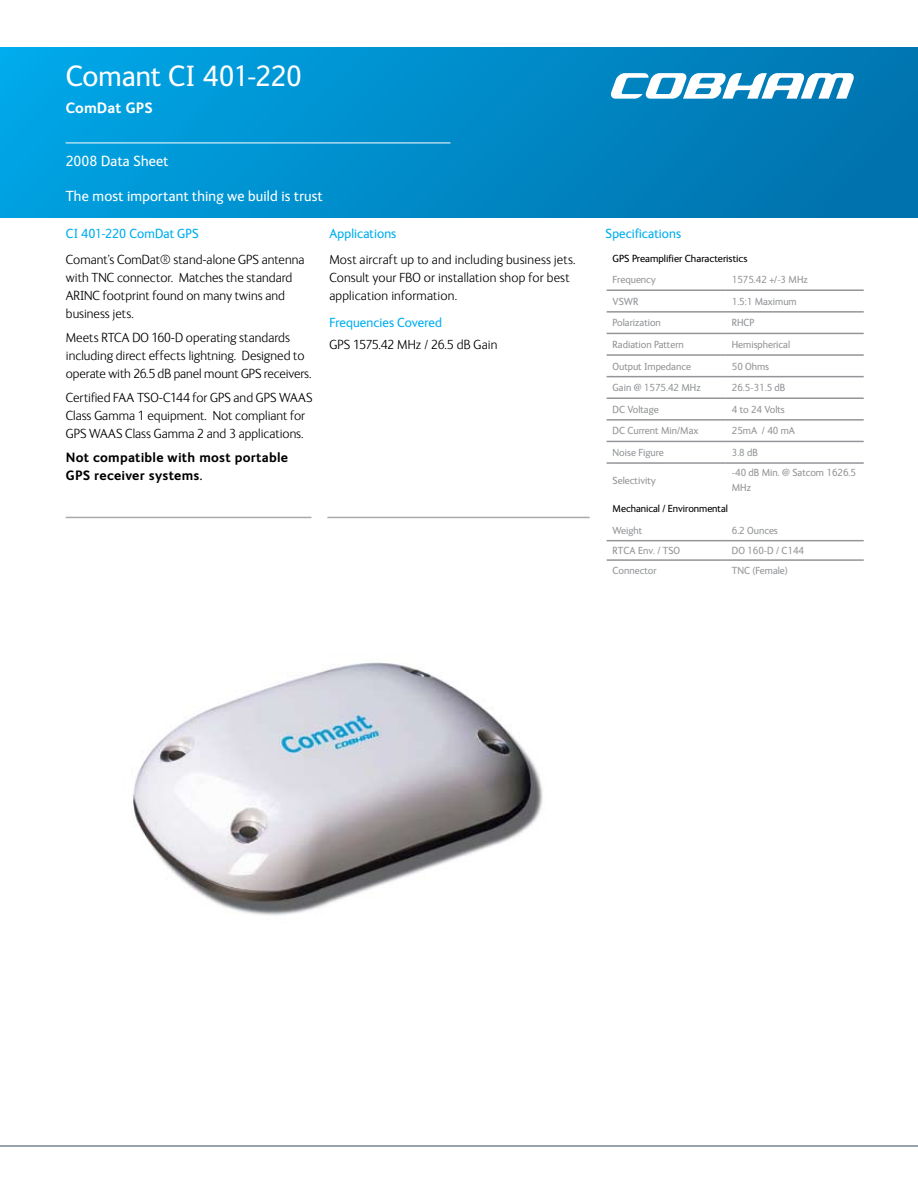
<style>
.page{position:relative;width:918px;height:1188px;background:#fff}
.page>*{position:absolute;margin:0;border:0;box-sizing:border-box;transform-origin:0 0}
.t1{font:30px "FS Ingrid";letter-spacing:.005em;color:#fff}
.t2{font:15px "FS Ingrid";letter-spacing:.015em;color:#fff}
.t3{font:700 15px "FS Ingrid";letter-spacing:.01em;color:#fff}
.t4{font:300 13.5px/18px "FS Ingrid";color:#000}
.t5{font:13.5px "FS Ingrid";letter-spacing:.01em;color:#00aeef}
.t6{font:700 13.5px/18px "FS Ingrid";letter-spacing:.015em;color:#000}
.t7{font:10.5px/15px "FS Ingrid";color:#939598}
.t8{font:10.5px "FS Ingrid";color:#000}
</style>
<div class="page">
<hr style="left:66px;top:517px;width:245px;height:1px;background:#a7a9ac">
<hr style="left:327px;top:517px;width:263px;height:1px;background:#a7a9ac">
<hr style="left:0;top:1146px;width:918px;height:1px;background:#95a3ab">
<div style="left:0;top:48px;width:918px;height:170px;background:linear-gradient(to right,#02a5e5,#0071ac)"></div>
<svg style="left:610px;top:73px;width:245px;height:26px"></svg>
<hr style="left:66px;top:143px;width:384px;height:1px;background:#fff">
<hr style="left:607px;top:289px;width:119px;height:2px;background:#939598">
<hr style="left:726px;top:289px;width:138px;height:2px;background:#939598">
<hr style="left:607px;top:311px;width:119px;height:2px;background:#939598">
<hr style="left:726px;top:311px;width:138px;height:2px;background:#939598">
<hr style="left:607px;top:333px;width:119px;height:1px;background:#939598">
<hr style="left:726px;top:333px;width:138px;height:1px;background:#939598">
<hr style="left:607px;top:354px;width:119px;height:2px;background:#939598">
<hr style="left:726px;top:354px;width:138px;height:2px;background:#939598">
<hr style="left:607px;top:376px;width:119px;height:1px;background:#939598">
<hr style="left:726px;top:376px;width:138px;height:1px;background:#939598">
<hr style="left:607px;top:397px;width:119px;height:2px;background:#939598">
<hr style="left:726px;top:397px;width:138px;height:2px;background:#939598">
<hr style="left:607px;top:419px;width:119px;height:2px;background:#939598">
<hr style="left:726px;top:419px;width:138px;height:2px;background:#939598">
<hr style="left:607px;top:441px;width:119px;height:1px;background:#939598">
<hr style="left:726px;top:441px;width:138px;height:1px;background:#939598">
<hr style="left:607px;top:462px;width:119px;height:2px;background:#939598">
<hr style="left:726px;top:462px;width:138px;height:2px;background:#939598">
<hr style="left:607px;top:540px;width:119px;height:1px;background:#939598">
<hr style="left:726px;top:540px;width:138px;height:1px;background:#939598">
<hr style="left:607px;top:559px;width:119px;height:2px;background:#939598">
<hr style="left:726px;top:559px;width:138px;height:2px;background:#939598">
<img style="left:131px;top:662px;width:412px;height:253px">
<h1 class="t1" style="left:66px;top:61px;width:238px">Comant CI 401-220</h1>
<p class="t3" style="left:66px;top:99px;width:89px">ComDat GPS</p>
<p class="t2" style="left:66px;top:153px;width:104px">2008 Data Sheet</p>
<p class="t2" style="left:66px;top:188px;width:258px">The most important thing we build is trust</p>
<p class="t5" style="left:66px;top:226px;width:134px">CI 401-220 ComDat GPS</p>
<p class="t4" style="left:66px;top:251px;width:240px">Comant’s ComDat® stand-alone GPS antenna with TNC connector. Matches the standard ARINC footprint found on many twins and business jets.</p>
<p class="t4" style="left:66px;top:329px;width:247px">Meets RTCA DO 160-D operating standards including direct effects lightning. Designed to operate with 26.5 dB panel mount GPS receivers.</p>
<p class="t4" style="left:66px;top:389px;width:248px">Certified FAA TSO-C144 for GPS and GPS WAAS<br>Class Gamma 1 equipment. Not compliant for<br>GPS WAAS Class Gamma 2 and 3 applications.</p>
<p class="t6" style="left:66px;top:449px;width:224px">Not compatible with most portable<br>GPS receiver systems.</p>
<p class="t5" style="left:329px;top:226px;width:69px">Applications</p>
<p class="t4" style="left:329px;top:251px;width:248px">Most aircraft up to and including business jets.<br>Consult your FBO or installation shop for best application information.</p>
<p class="t5" style="left:329px;top:315px;width:114px">Frequencies Covered</p>
<p class="t4" style="left:329px;top:336px;width:170px">GPS 1575.42 MHz / 26.5 dB Gain</p>
<p class="t5" style="left:606px;top:226px;width:77px">Specifications</p>
<p class="t8" style="left:613px;top:253px;width:136px">GPS Preamplifier Characteristics</p>
<p class="t7" style="left:613px;top:272px;width:45px">Frequency</p>
<p class="t7" style="left:732px;top:272px;width:77px">1575.42 +/-3 MHz</p>
<p class="t7" style="left:613px;top:294px;width:27px">VSWR</p>
<p class="t7" style="left:732px;top:294px;width:66px">1.5:1 Maximum</p>
<p class="t7" style="left:613px;top:316px;width:50px">Polarization</p>
<p class="t7" style="left:732px;top:316px;width:24px">RHCP</p>
<p class="t7" style="left:613px;top:337px;width:73px">Radiation Pattern</p>
<p class="t7" style="left:732px;top:337px;width:60px">Hemispherical</p>
<p class="t7" style="left:613px;top:359px;width:80px">Output Impedance</p>
<p class="t7" style="left:732px;top:359px;width:39px">50 Ohms</p>
<p class="t7" style="left:613px;top:380px;width:90px">Gain @ 1575.42 MHz</p>
<p class="t7" style="left:732px;top:380px;width:55px">26.5-31.5 dB</p>
<p class="t7" style="left:613px;top:402px;width:48px">DC Voltage</p>
<p class="t7" style="left:732px;top:402px;width:55px">4 to 24 Volts</p>
<p class="t7" style="left:613px;top:424px;width:87px">DC Current Min/Max</p>
<p class="t7" style="left:732px;top:424px;width:65px">25mA / 40 mA</p>
<p class="t7" style="left:613px;top:445px;width:53px">Noise Figure</p>
<p class="t7" style="left:732px;top:445px;width:28px">3.8 dB</p>
<p class="t7" style="left:613px;top:473px;width:45px">Selectivity</p>
<p class="t7" style="left:732px;top:466px;width:126px">-40 dB Min. @ Satcom 1626.5<br>MHz</p>
<p class="t8" style="left:613px;top:503px;width:117px">Mechanical / Environmental</p>
<p class="t7" style="left:613px;top:523px;width:31px">Weight</p>
<p class="t7" style="left:732px;top:523px;width:48px">6.2 Ounces</p>
<p class="t7" style="left:613px;top:543px;width:69px">RTCA Env. / TSO</p>
<p class="t7" style="left:732px;top:543px;width:74px">DO 160-D / C144</p>
<p class="t7" style="left:613px;top:563px;width:46px">Connector</p>
<p class="t7" style="left:732px;top:563px;width:58px">TNC (Female)</p>
</div>
